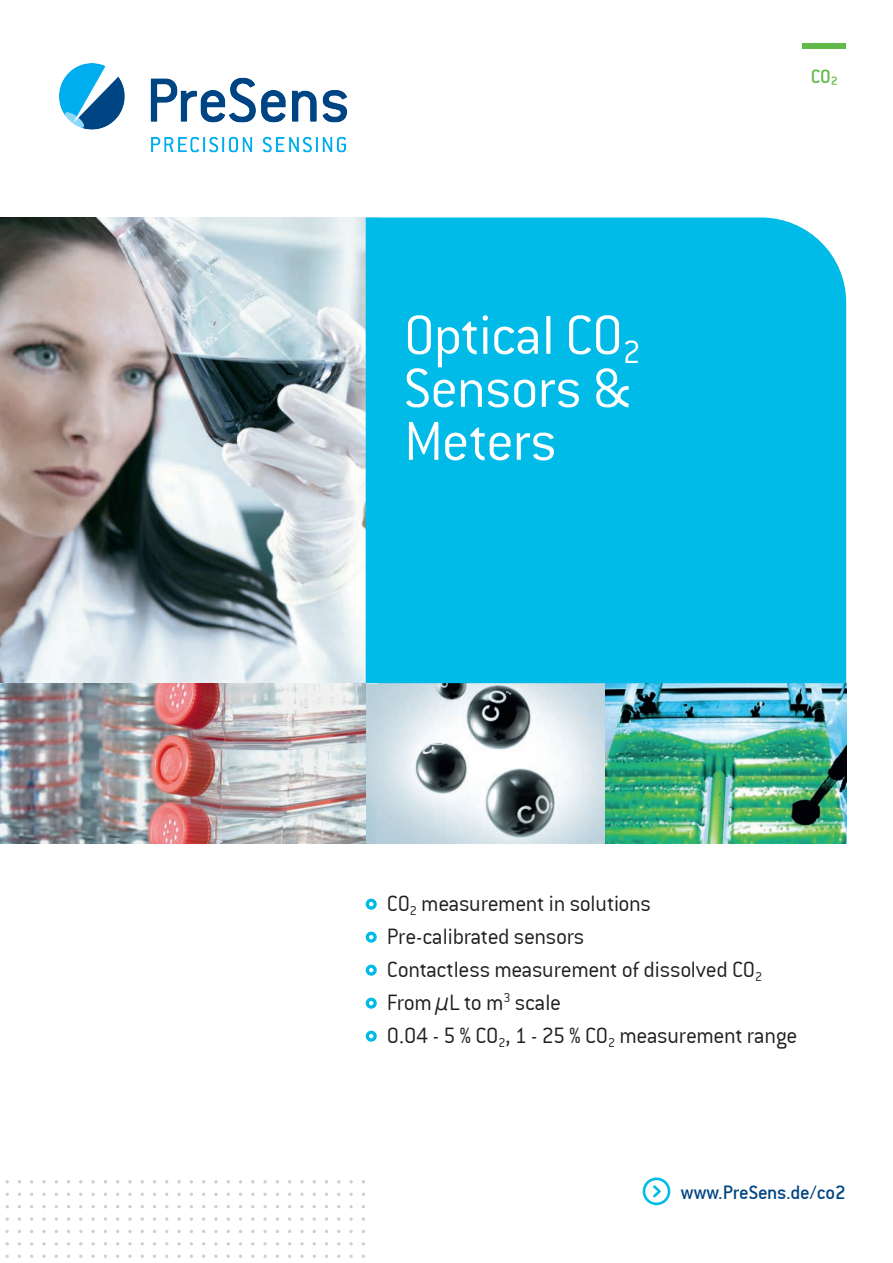
<style>
.page{position:relative;width:893px;height:1263px;background:#fff}
.page>*{position:absolute;margin:0;border:0;box-sizing:border-box;transform-origin:0 0}
.t1{font:60.15px/52.9px "Conduit ITCTT Light";letter-spacing:-.015em;color:#fff}
.t2{font:24px/33px "Conduit ITCTT Light";letter-spacing:-.015em;color:#231f20}
.t3{font:21px "Conduit Md ITCTT Medium";color:#004583}
.t4{font:21px "Conduit Md ITCTT Medium";color:#60bb46}
</style>
<div class="page">
<img style="left:5px;top:1181px;width:360px;height:77px">
<svg style="left:643px;top:1177px;width:27px;height:28px"></svg>
<img style="left:0;top:683px;width:606px;height:160px">
<img style="left:60px;top:64px;width:287px;height:89px">
<img style="left:0;top:217px;width:366px;height:466px">
<div style="left:366px;top:899px;width:11px;height:11px;border:3px solid #00bbe7;border-radius:50%"></div>
<div style="left:366px;top:932px;width:11px;height:11px;border:3px solid #00bbe7;border-radius:50%"></div>
<div style="left:366px;top:965px;width:11px;height:11px;border:3px solid #00bbe7;border-radius:50%"></div>
<div style="left:366px;top:998px;width:11px;height:11px;border:3px solid #00bbe7;border-radius:50%"></div>
<div style="left:366px;top:1031px;width:11px;height:11px;border:3px solid #00bbe7;border-radius:50%"></div>
<div style="left:803px;top:44px;width:43px;height:5px;background:#60bb46"></div>
<img style="left:606px;top:683px;width:240px;height:160px">
<div style="left:366px;top:217px;width:480px;height:466px;background:#00bbe7"></div>
<h1 class="t1" style="left:404px;top:309px;width:238px">Optical CO<sub>2<br></sub>Sensors &amp;<br>Meters</h1>
<p class="t4" style="left:811px;top:64px;width:29px">CO²</p>
<p class="t2" style="left:387px;top:887px;width:412px">CO<sub>2</sub> measurement in solutions<br>Pre-calibrated sensors<br>Contactless measurement of dissolved CO<sub>2<br></sub>From µL to m<sup>3</sup> scale<br>0.04 - 5 % CO<sub>2</sub>, 1 - 25 % CO<sub>2</sub> measurement range</p>
<p class="t3" style="left:681px;top:1181px;width:166px">www.PreSens.de/co2</p>
</div>
